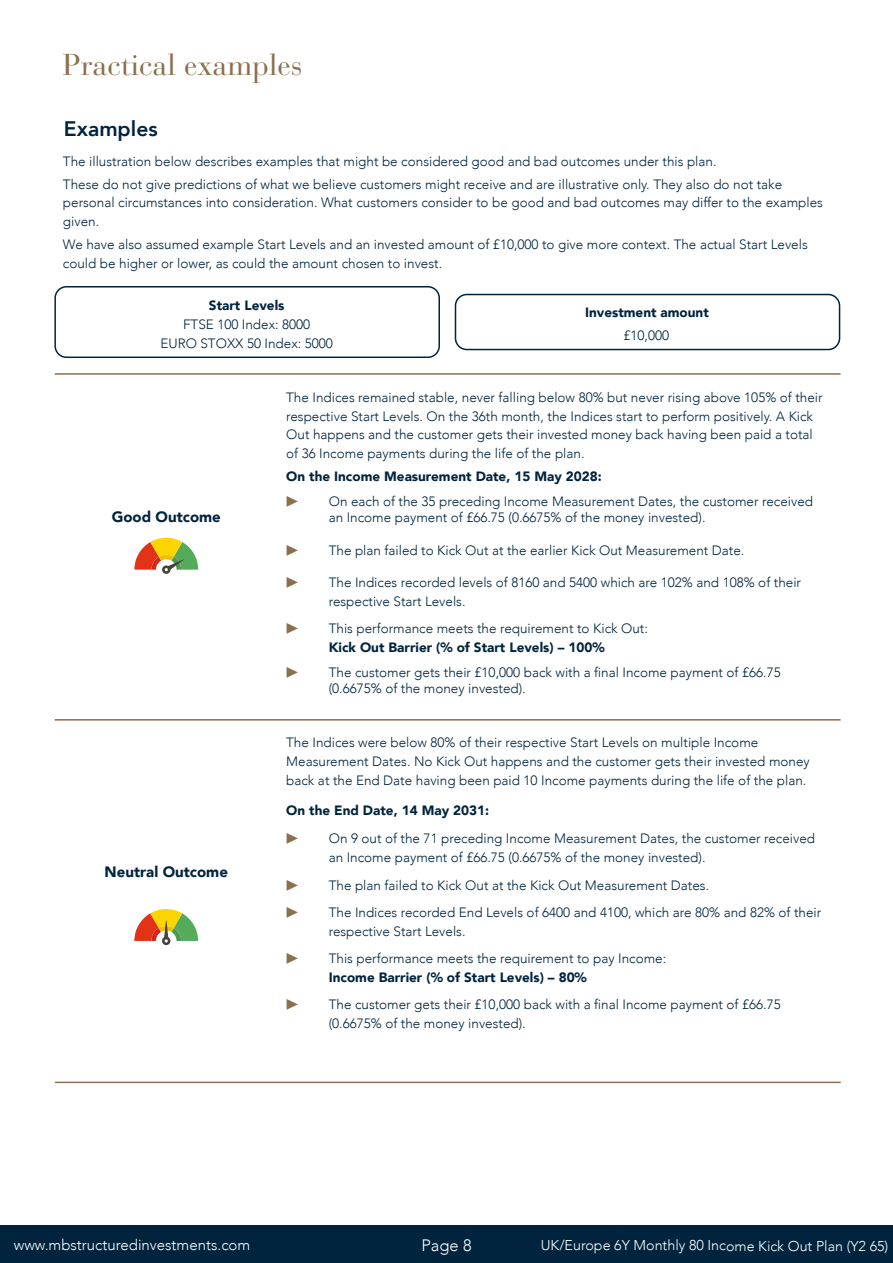
<style>
.page{position:relative;width:893px;height:1263px;background:#fff}
.page>*{position:absolute;margin:0;border:0;box-sizing:border-box;transform-origin:0 0}
.t1{font:30px "Bauer Bodoni Std";color:#8b6f4e}
.t2{font:800 21px "Avenir";color:#00243e}
.t3{font:300 16.5px "Avenir";color:#fff}
.t4{font:300 15px "Avenir";color:#fff}
.t5{font:900 15px "Avenir";color:#00243e}
.t6{font:300 14.25px "Avenir";letter-spacing:-.005em;color:#fff}
.t7{font:300 13.5px/18.8px "Avenir";color:#00243e}
.t8{font:900 13.5px "Avenir";color:#00243e}
.t9{font:13.5px "Source Sans Pro";color:#8b6f4e}
</style>
<div class="page">
<div style="left:0;top:1225px;width:893px;height:38px;background:#00243e"></div>
<div style="left:54px;top:286px;width:386px;height:72px;border:2px solid #00243e;border-radius:11px"></div>
<div style="left:455px;top:294px;width:385px;height:56px;border:2px solid #00243e;border-radius:11px"></div>
<svg style="left:134px;top:538px;width:64px;height:35px"></svg>
<hr style="left:55px;top:373px;width:786px;height:2px;background:#8b6f4e">
<hr style="left:55px;top:719px;width:786px;height:1px;background:#8b6f4e">
<hr style="left:55px;top:1082px;width:786px;height:1px;background:#8b6f4e">
<svg style="left:134px;top:909px;width:64px;height:37px"></svg>
<h1 class="t1" style="left:63px;top:47px;width:241px">Practical examples</h1>
<h2 class="t2" style="left:64px;top:112px;width:95px">Examples</h2>
<p class="t7" style="left:63px;top:150px;width:721px;line-height:23px">The illustration below describes examples that might be considered good and bad outcomes under this plan.<br>These do not give predictions of what we believe customers might receive and are illustrative only. They also do not take</p>
<p class="t7" style="left:63px;top:193px;width:761px">personal circumstances into consideration. What customers consider to be good and bad outcomes may differ to the examples given.</p>
<p class="t7" style="left:63px;top:235px;width:746px">We have also assumed example Start Levels and an invested amount of £10,000 to give more context. The actual Start Levels could be higher or lower, as could the amount chosen to invest.</p>
<p class="t8" style="left:209px;top:293px;width:77px">Start Levels</p>
<p class="t7" style="left:160px;top:314px;width:174px;line-height:19.2px;text-align:center">FTSE 100 Index: 8000<br>EURO STOXX 50 Index: 5000</p>
<p class="t8" style="left:585px;top:301px;width:125px">Investment amount</p>
<p class="t7" style="left:623px;top:326px;width:47px">£10,000</p>
<p class="t5" style="left:112px;top:504px;width:111px">Good Outcome</p>
<p class="t5" style="left:105px;top:859px;width:125px">Neutral Outcome</p>
<p class="t7" style="left:286px;top:388px;width:538px">The Indices remained stable, never falling below 80% but never rising above 105% of their respective Start Levels. On the 36th month, the Indices start to perform positively. A Kick Out happens and the customer gets their invested money back having been paid a total of 36 Income payments during the life of the plan.</p>
<p class="t8" style="left:286px;top:465px;width:317px">On the Income Measurement Date, 15 May 2028:</p>
<p class="t9" style="left:286px;top:493px;width:14px">▶</p>
<p class="t7" style="left:329px;top:493px;width:486px;line-height:16.2px">On each of the 35 preceding Income Measurement Dates, the customer received an Income payment of £66.75 (0.6675% of the money invested).</p>
<p class="t9" style="left:286px;top:541px;width:14px">▶</p>
<p class="t7" style="left:329px;top:541px;width:417px">The plan failed to Kick Out at the earlier Kick Out Measurement Date.</p>
<p class="t9" style="left:286px;top:574px;width:14px">▶</p>
<p class="t7" style="left:329px;top:573px;width:474px">The Indices recorded levels of 8160 and 5400 which are 102% and 108% of their respective Start Levels.</p>
<p class="t9" style="left:286px;top:620px;width:14px">▶</p>
<p class="t7" style="left:329px;top:619px;width:321px">This performance meets the requirement to Kick Out:</p>
<p class="t8" style="left:329px;top:636px;width:277px">Kick Out Barrier (% of Start Levels) – 100%</p>
<p class="t9" style="left:286px;top:663px;width:14px">▶</p>
<p class="t7" style="left:329px;top:664px;width:453px;line-height:16.2px">The customer gets their £10,000 back with a final Income payment of £66.75 (0.6675% of the money invested).</p>
<p class="t7" style="left:286px;top:733px;width:525px">The Indices were below 80% of their respective Start Levels on multiple Income<br>Measurement Dates. No Kick Out happens and the customer gets their invested money back at the End Date having been paid 10 Income payments during the life of the plan.</p>
<p class="t8" style="left:286px;top:799px;width:204px">On the End Date, 14 May 2031:</p>
<p class="t9" style="left:286px;top:830px;width:14px">▶</p>
<p class="t7" style="left:329px;top:828px;width:488px;line-height:19.5px">On 9 out of the 71 preceding Income Measurement Dates, the customer received an Income payment of £66.75 (0.6675% of the money invested).</p>
<p class="t9" style="left:286px;top:876px;width:14px">▶</p>
<p class="t7" style="left:329px;top:876px;width:382px">The plan failed to Kick Out at the Kick Out Measurement Dates.</p>
<p class="t9" style="left:286px;top:904px;width:14px">▶</p>
<p class="t7" style="left:329px;top:903px;width:494px">The Indices recorded End Levels of 6400 and 4100, which are 80% and 82% of their respective Start Levels.</p>
<p class="t9" style="left:286px;top:950px;width:14px">▶</p>
<p class="t7" style="left:329px;top:949px;width:339px">This performance meets the requirement to pay Income:</p>
<p class="t8" style="left:329px;top:965px;width:260px">Income Barrier (% of Start Levels) – 80%</p>
<p class="t9" style="left:286px;top:996px;width:14px">▶</p>
<p class="t7" style="left:329px;top:995px;width:453px">The customer gets their £10,000 back with a final Income payment of £66.75 (0.6675% of the money invested).</p>
<p class="t4" style="left:14px;top:1236px;width:238px">www.mbstructuredinvestments.com</p>
<p class="t3" style="left:421px;top:1235px;width:52px">Page 8</p>
<p class="t6" style="left:541px;top:1237px;width:349px">UK/Europe 6Y Monthly 80 Income Kick Out Plan (Y2 65)</p>
</div>
